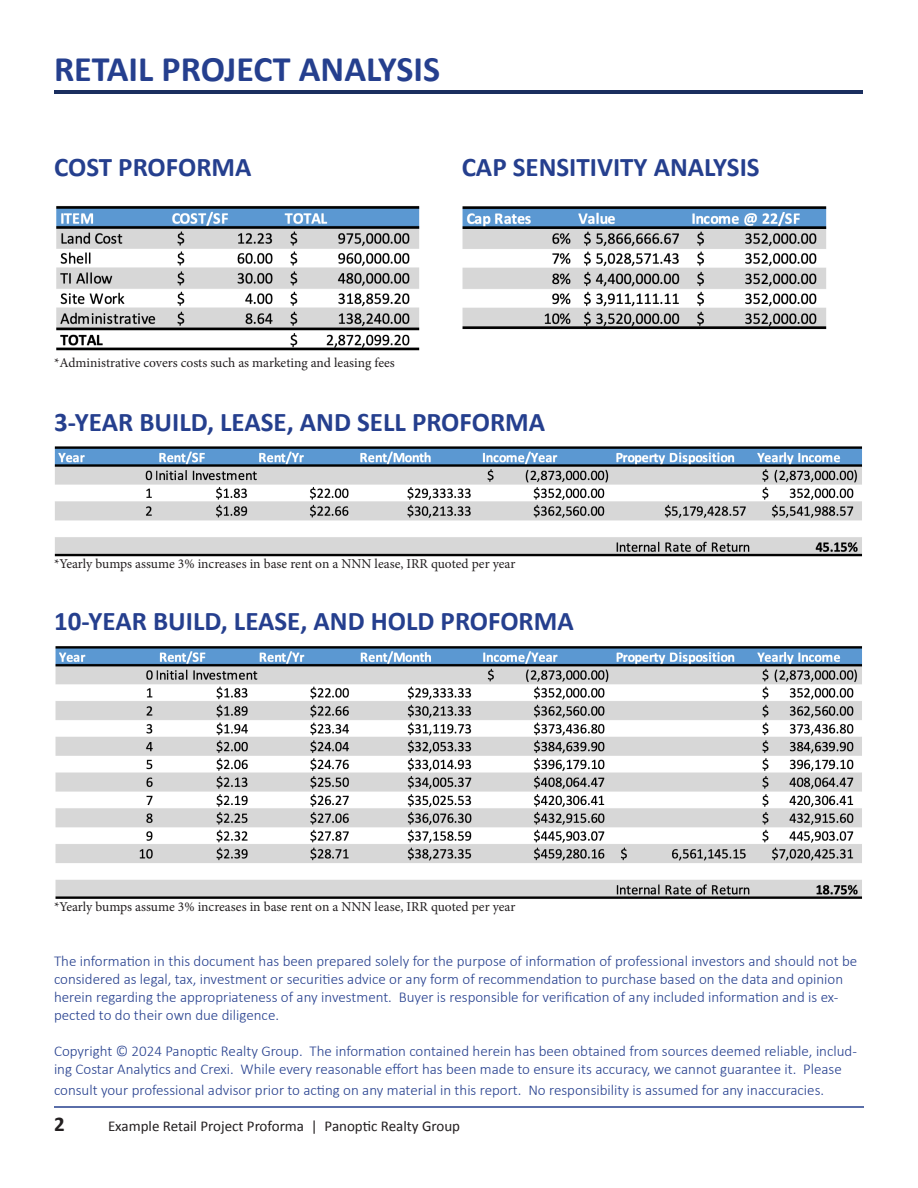
<style>
.page{position:relative;width:918px;height:1188px;background:#fff}
.page>*{position:absolute;margin:0;border:0;box-sizing:border-box;transform-origin:0 0}
.t1{font:700 36px "Calibri";color:#253f8e}
.t2{font:700 27px "Calibri";color:#253f8e}
.t3{font:700 21px "Calibri";color:#231f20}
.t4{font:300 15px/18px "Calibri";color:#253f8e}
.t5{font:15px "Calibri";color:#231f20}
.t6{font:13.5px "Minion Pro";color:#231f20}
</style>
<div class="page">
<hr style="left:54px;top:1106px;width:810px;height:2px;background:#253f8e">
<img style="left:56px;top:206px;width:364px;height:145px">
<img style="left:462px;top:206px;width:365px;height:124px">
<img style="left:54px;top:446px;width:808px;height:111px">
<img style="left:55px;top:646px;width:807px;height:253px">
<hr style="left:55px;top:90px;width:808px;height:4px;background:#1a2e5f">
<h1 class="t1" style="left:54px;top:44px;width:388px">RETAIL PROJECT ANALYSIS</h1>
<h2 class="t2" style="left:54px;top:148px;width:199px">COST PROFORMA</h2>
<h2 class="t2" style="left:462px;top:148px;width:299px">CAP SENSITIVITY ANALYSIS</h2>
<p class="t6" style="left:54px;top:354px;width:342px">*Administrative covers costs such as marketing and leasing fees</p>
<h2 class="t2" style="left:54px;top:403px;width:493px">3-YEAR BUILD, LEASE, AND SELL PROFORMA</h2>
<p class="t6" style="left:54px;top:555px;width:463px">*Yearly bumps assume 3% increases in base rent on a NNN lease, IRR quoted per year</p>
<h2 class="t2" style="left:54px;top:602px;width:521px">10-YEAR BUILD, LEASE, AND HOLD PROFORMA</h2>
<p class="t6" style="left:54px;top:897px;width:463px">*Yearly bumps assume 3% increases in base rent on a NNN lease, IRR quoted per year</p>
<p class="t4" style="left:54px;top:952px;width:805px">The information in this document has been prepared solely for the purpose of information of professional investors and should not be considered as legal, tax, investment or securities advice or any form of recommendation to purchase based on the data and opinion herein regarding the appropriateness of any investment. Buyer is responsible for verification of any included information and is ex&shy;pected to do their own due diligence.</p>
<p class="t4" style="left:54px;top:1042px;width:804px">Copyright © 2024 Panoptic Realty Group. The information contained herein has been obtained from sources deemed reliable, includ&shy;ing Costar Analytics and Crexi. While every reasonable effort has been made to ensure its accuracy, we cannot guarantee it. Please</p>
<p class="t4" style="left:54px;top:1081px;width:772px">consult your professional advisor prior to acting on any material in this report. No responsibility is assumed for any inaccuracies.</p>
<h3 class="t3" style="left:54px;top:1109px;width:12px">2</h3>
<p class="t5" style="left:108px;top:1115px;width:354px">Example Retail Project Proforma | Panoptic Realty Group</p>
</div>
